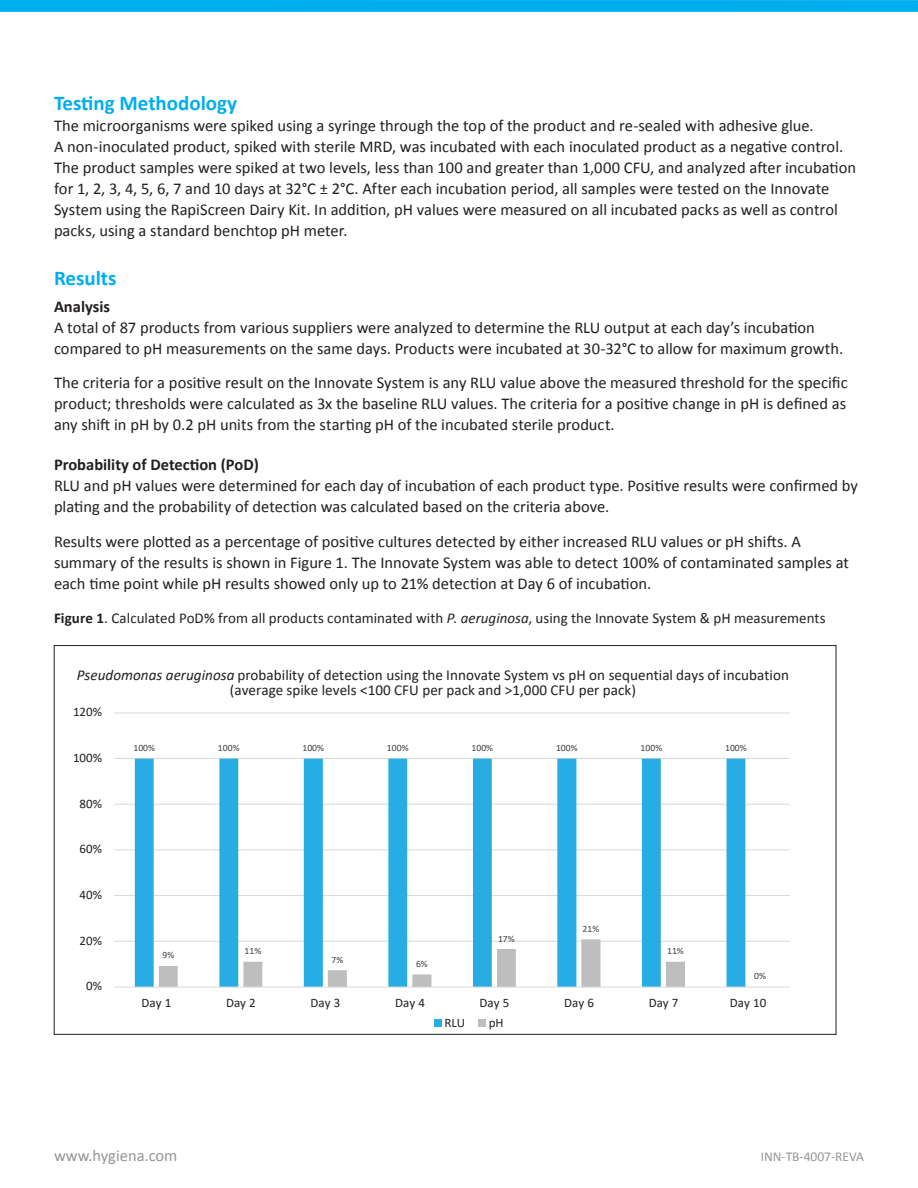
<style>
.page{position:relative;width:918px;height:1188px;background:#fff}
.page>*{position:absolute;margin:0;border:0;box-sizing:border-box;transform-origin:0 0}
.t1{font:700 21px "Calibri";color:#00aeef}
.t2{font:16.5px/21px "Calibri";color:#231f20}
.t3{font:700 16.5px "Calibri";color:#231f20}
.t4{font:16.5px "Calibri";color:#939598}
.t5{font:15.15px/15.1px "Calibri";color:#231f20;text-align:center}
.t6{font:15px "Calibri";color:#231f20}
.t7{font:13.5px "Calibri";color:#939598}
.t8{font:12.9px "Calibri";letter-spacing:.005em;color:#231f20}
.t9{font:9.6px "Calibri";letter-spacing:.005em;color:#404040}
.s1{font-weight:700}
.s2{font-style:italic}
</style>
<div class="page">
<div style="left:0;top:0;width:918px;height:12px;background:#00aeef"></div>
<hr style="left:114px;top:941px;width:676px;height:1px;background:#dad9d8">
<hr style="left:114px;top:895px;width:676px;height:1px;background:#dad9d8">
<hr style="left:114px;top:849px;width:676px;height:1px;background:#dad9d8">
<hr style="left:114px;top:804px;width:676px;height:1px;background:#dad9d8">
<hr style="left:114px;top:758px;width:676px;height:1px;background:#dad9d8">
<hr style="left:114px;top:713px;width:676px;height:1px;background:#dad9d8">
<svg style="left:135px;top:759px;width:610px;height:228px"></svg>
<svg style="left:159px;top:939px;width:526px;height:48px"></svg>
<hr style="left:114px;top:987px;width:676px;height:1px;background:#dad9d8">
<div style="left:434px;top:1020px;width:7px;height:7px;background:#27ade3"></div>
<div style="left:479px;top:1020px;width:7px;height:7px;background:#bfbebe"></div>
<p class="t1" style="left:54px;top:88px;width:185px">Testing Methodology</p>
<p class="t2" style="left:54px;top:114px;width:804px">The microorganisms were spiked using a syringe through the top of the product and re-sealed with adhesive glue.<br>A non-inoculated product, spiked with sterile MRD, was incubated with each inoculated product as a negative control.<br>The product samples were spiked at two levels, less than 100 and greater than 1,000 CFU, and analyzed after incubation for 1, 2, 3, 4, 5, 6, 7 and 10 days at 32°C ± 2°C. After each incubation period, all samples were tested on the Innovate System using the RapiScreen Dairy Kit. In addition, pH values were measured on all incubated packs as well as control packs, using a standard benchtop pH meter.</p>
<p class="t1" style="left:54px;top:263px;width:64px">Results</p>
<p class="t3" style="left:54px;top:294px;width:57px">Analysis</p>
<p class="t2" style="left:54px;top:316px;width:791px">A total of 87 products from various suppliers were analyzed to determine the RLU output at each day’s incubation compared to pH measurements on the same days. Products were incubated at 30-32°C to allow for maximum growth.</p>
<p class="t2" style="left:54px;top:371px;width:795px;text-align:justify">The criteria for a positive result on the Innovate System is any RLU value above the measured threshold for the specific product; thresholds were calculated as 3x the baseline RLU values. The criteria for a positive change in pH is defined as any shift in pH by 0.2 pH units from the starting pH of the incubated sterile product.</p>
<p class="t3" style="left:54px;top:453px;width:206px">Probability of Detection (PoD)</p>
<p class="t2" style="left:54px;top:474px;width:806px">RLU and pH values were determined for each day of incubation of each product type. Positive results were confirmed by plating and the probability of detection was calculated based on the criteria above.</p>
<p class="t2" style="left:54px;top:530px;width:797px">Results were plotted as a percentage of positive cultures detected by either increased RLU values or pH shifts. A summary of the results is shown in Figure 1. The Innovate System was able to detect 100% of contaminated samples at each time point while pH results showed only up to 21% detection at Day 6 of incubation.</p>
<p class="t6" style="left:54px;top:609px;width:773px"><span class="s1">Figure 1</span>. Calculated PoD% from all products contaminated with <span class="s2">P. aeruginosa</span>, using the Innovate System &amp; pH measurements</p>
<p class="t5" style="left:77px;top:666px;width:714px"><span class="s2">Pseudomonas aeruginosa</span> probability of detection using the Innovate System vs pH on sequential days of incubation (average spike levels &lt;100 CFU per pack and &gt;1,000 CFU per pack)</p>
<p class="t8" style="left:73px;top:703px;width:31px">120%</p>
<p class="t8" style="left:73px;top:749px;width:31px">100%</p>
<p class="t8" style="left:80px;top:794px;width:24px">80%</p>
<p class="t8" style="left:80px;top:840px;width:24px">60%</p>
<p class="t8" style="left:80px;top:886px;width:24px">40%</p>
<p class="t8" style="left:80px;top:931px;width:24px">20%</p>
<p class="t8" style="left:86px;top:977px;width:17px">0%</p>
<p class="t9" style="left:133px;top:741px;width:23px">100%</p>
<p class="t9" style="left:218px;top:741px;width:23px">100%</p>
<p class="t9" style="left:302px;top:741px;width:23px">100%</p>
<p class="t9" style="left:387px;top:741px;width:23px">100%</p>
<p class="t9" style="left:472px;top:741px;width:23px">100%</p>
<p class="t9" style="left:556px;top:741px;width:23px">100%</p>
<p class="t9" style="left:641px;top:741px;width:23px">100%</p>
<p class="t9" style="left:725px;top:741px;width:23px">100%</p>
<p class="t9" style="left:162px;top:949px;width:13px">9%</p>
<p class="t9" style="left:244px;top:944px;width:18px">11%</p>
<p class="t9" style="left:331px;top:953px;width:13px">7%</p>
<p class="t9" style="left:416px;top:957px;width:13px">6%</p>
<p class="t9" style="left:498px;top:932px;width:18px">17%</p>
<p class="t9" style="left:583px;top:922px;width:18px">21%</p>
<p class="t9" style="left:667px;top:944px;width:18px">11%</p>
<p class="t9" style="left:754px;top:970px;width:13px">0%</p>
<p class="t8" style="left:142px;top:994px;width:31px">Day 1</p>
<p class="t8" style="left:226px;top:994px;width:31px">Day 2</p>
<p class="t8" style="left:311px;top:994px;width:31px">Day 3</p>
<p class="t8" style="left:395px;top:994px;width:31px">Day 4</p>
<p class="t8" style="left:480px;top:994px;width:31px">Day 5</p>
<p class="t8" style="left:564px;top:994px;width:31px">Day 6</p>
<p class="t8" style="left:649px;top:994px;width:31px">Day 7</p>
<p class="t8" style="left:730px;top:994px;width:38px">Day 10</p>
<p class="t8" style="left:444px;top:1013px;width:22px">RLU</p>
<p class="t8" style="left:489px;top:1013px;width:16px">pH</p>
<p class="t4" style="left:54px;top:1145px;width:125px">www.hygiena.com</p>
<p class="t7" style="left:761px;top:1148px;width:105px">INN-TB-4007-REVA</p>
</div>
